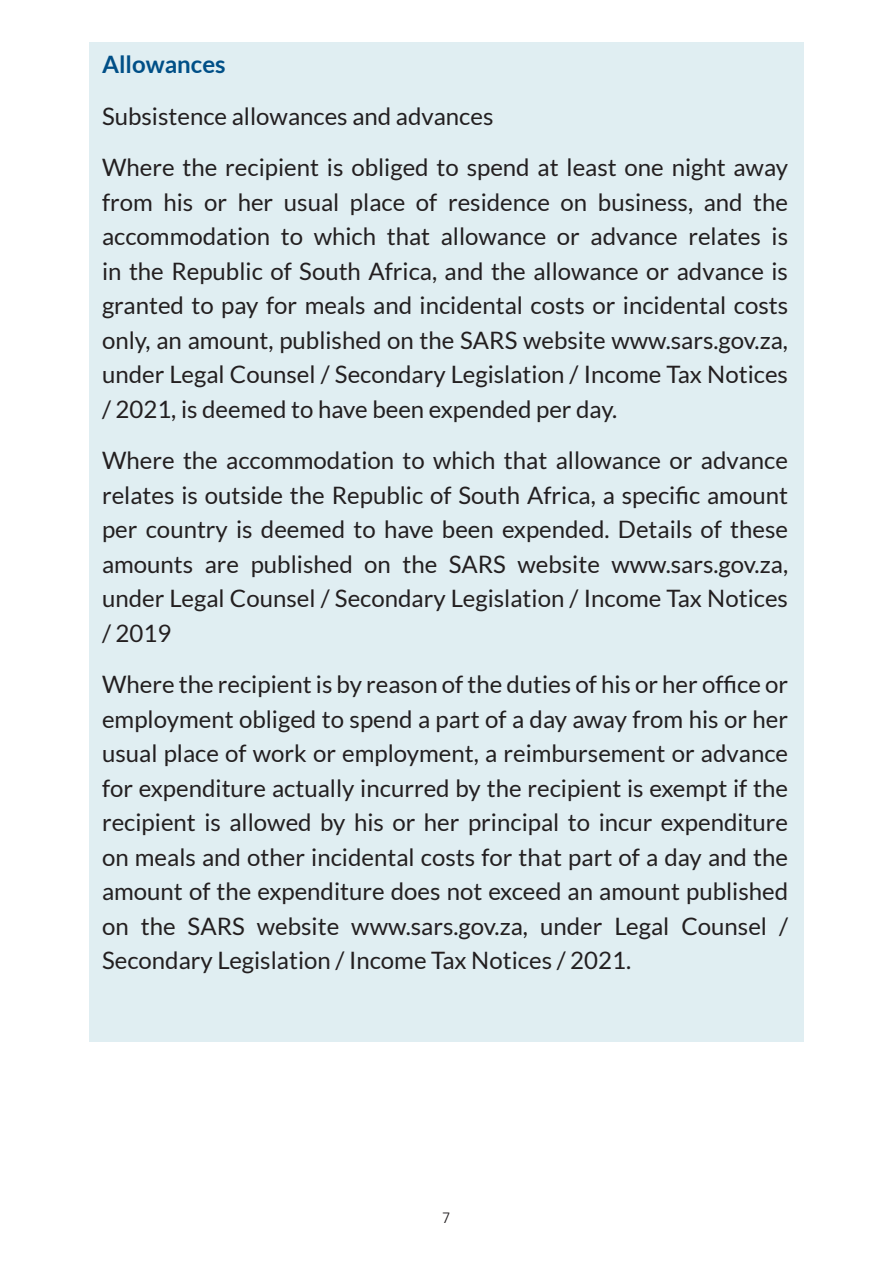
<style>
.page{position:relative;width:893px;height:1263px;background:#fff}
.page>*{position:absolute;margin:0;border:0;box-sizing:border-box;transform-origin:0 0}
.t1{font:24px/34.5px "Lato";color:#231f20;text-align:justify}
.t2{font:700 24px "Lato";color:#004f87}
.t3{font:300 15px "Frutiger";color:#231f20}
</style>
<div class="page">
<div style="left:89px;top:43px;width:715px;height:999px;background:#e0eef2"></div>
<p class="t2" style="left:102px;top:51px;width:125px">Allowances</p>
<p class="t1" style="left:102px;top:99px;width:393px">Subsistence allowances and advances</p>
<p class="t1" style="left:102px;top:150px;width:688px">Where the recipient is obliged to spend at least one night away from his or her usual place of residence on business, and the accommodation to which that allowance or advance relates is in the Republic of South Africa, and the allowance or advance is granted to pay for meals and incidental costs or incidental costs only, an amount, published on the SARS website www.sars.gov.za, under Legal Counsel / Secondary Legislation / Income Tax Notices / 2021, is deemed to have been expended per day.</p>
<p class="t1" style="left:102px;top:443px;width:688px">Where the accommodation to which that allowance or advance relates is outside the Republic of South Africa, a specific amount per country is deemed to have been expended. Details of these amounts are published on the SARS website www.sars.gov.za, under Legal Counsel / Secondary Legislation / Income Tax Notices / 2019</p>
<p class="t1" style="left:102px;top:667px;width:688px">Where the recipient is by reason of the duties of his or her office or employment obliged to spend a part of a day away from his or her usual place of work or employment, a reimbursement or advance for expenditure actually incurred by the recipient is exempt if the recipient is allowed by his or her principal to incur expenditure on meals and other incidental costs for that part of a day and the amount of the expenditure does not exceed an amount published on the SARS website www.sars.gov.za, under Legal Counsel / Secondary Legislation / Income Tax Notices / 2021.</p>
<p class="t3" style="left:442px;top:1209px;width:10px">7</p>
</div>
